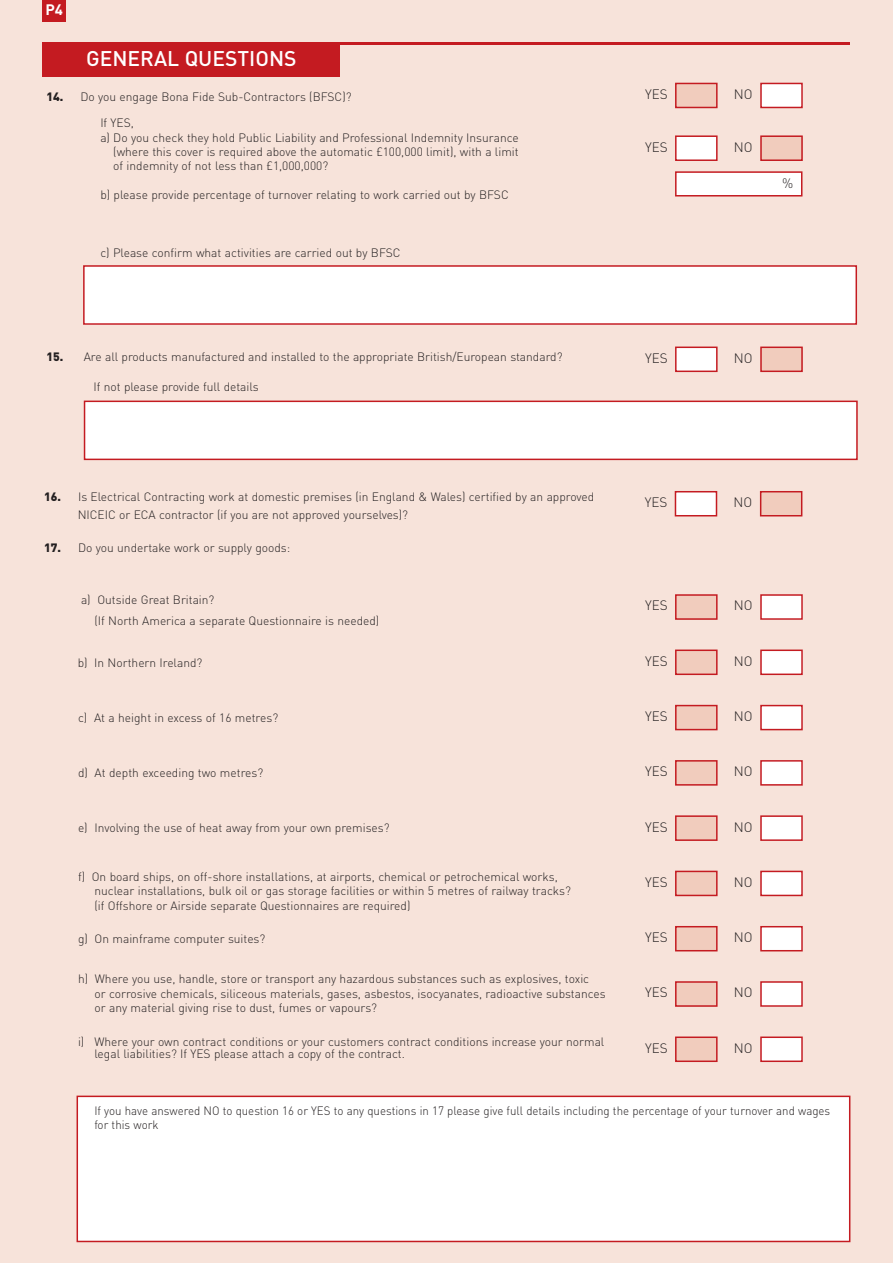
<style>
.page{position:relative;width:893px;height:1263px;background:#f7e3da}
.page>*{position:absolute;margin:0;border:0;box-sizing:border-box;transform-origin:0 0}
.t1{font:500 21px "DIN";color:#fff}
.t2{font:700 15px "DIN";color:#fff}
.t3{font:300 13.5px "DIN";color:#231f20}
.t4{font:300 12px/14.4px "DIN";color:#231f20}
.t5{font:300 12px/14.4px "DIN";color:#231f20;scale:.96 1}
.s1{font-weight:900}
</style>
<div class="page">
<div style="left:43px;top:43px;width:297px;height:34px;background:#c41b21"></div>
<hr style="left:43px;top:43px;width:807px;height:2px;background:#c41b21">
<div style="left:761px;top:595px;width:41px;height:24px;background:#fff"></div>
<div style="left:760px;top:594px;width:43px;height:26px;border:2px solid #c41b21"></div>
<div style="left:676px;top:595px;width:41px;height:24px;background:#f1ccbd"></div>
<div style="left:675px;top:594px;width:43px;height:26px;border:2px solid #c41b21"></div>
<div style="left:761px;top:650px;width:41px;height:24px;background:#fff"></div>
<div style="left:760px;top:649px;width:43px;height:26px;border:2px solid #c41b21"></div>
<div style="left:676px;top:650px;width:41px;height:24px;background:#f1ccbd"></div>
<div style="left:675px;top:649px;width:43px;height:26px;border:2px solid #c41b21"></div>
<div style="left:761px;top:705px;width:41px;height:25px;background:#fff"></div>
<div style="left:760px;top:705px;width:43px;height:25px;border:2px solid #c41b21"></div>
<div style="left:676px;top:705px;width:41px;height:25px;background:#f1ccbd"></div>
<div style="left:675px;top:705px;width:43px;height:25px;border:2px solid #c41b21"></div>
<div style="left:761px;top:761px;width:41px;height:24px;background:#fff"></div>
<div style="left:760px;top:760px;width:43px;height:26px;border:2px solid #c41b21"></div>
<div style="left:676px;top:761px;width:41px;height:24px;background:#f1ccbd"></div>
<div style="left:675px;top:760px;width:43px;height:26px;border:2px solid #c41b21"></div>
<div style="left:761px;top:816px;width:41px;height:24px;background:#fff"></div>
<div style="left:760px;top:815px;width:43px;height:26px;border:2px solid #c41b21"></div>
<div style="left:676px;top:816px;width:41px;height:24px;background:#f1ccbd"></div>
<div style="left:675px;top:815px;width:43px;height:26px;border:2px solid #c41b21"></div>
<div style="left:761px;top:871px;width:41px;height:24px;background:#fff"></div>
<div style="left:760px;top:871px;width:43px;height:25px;border:2px solid #c41b21"></div>
<div style="left:676px;top:871px;width:41px;height:24px;background:#f1ccbd"></div>
<div style="left:675px;top:871px;width:43px;height:25px;border:2px solid #c41b21"></div>
<div style="left:761px;top:927px;width:41px;height:24px;background:#fff"></div>
<div style="left:760px;top:926px;width:43px;height:25px;border:2px solid #c41b21"></div>
<div style="left:676px;top:927px;width:41px;height:24px;background:#f1ccbd"></div>
<div style="left:675px;top:926px;width:43px;height:25px;border:2px solid #c41b21"></div>
<div style="left:761px;top:982px;width:41px;height:24px;background:#fff"></div>
<div style="left:760px;top:981px;width:43px;height:26px;border:2px solid #c41b21"></div>
<div style="left:676px;top:982px;width:41px;height:24px;background:#f1ccbd"></div>
<div style="left:675px;top:981px;width:43px;height:26px;border:2px solid #c41b21"></div>
<div style="left:761px;top:1037px;width:41px;height:24px;background:#fff"></div>
<div style="left:760px;top:1036px;width:43px;height:26px;border:2px solid #c41b21"></div>
<div style="left:676px;top:1037px;width:41px;height:24px;background:#f1ccbd"></div>
<div style="left:675px;top:1036px;width:43px;height:26px;border:2px solid #c41b21"></div>
<div style="left:77px;top:1096px;width:773px;height:145px;background:#fff"></div>
<div style="left:77px;top:1095px;width:773px;height:147px;border:2px solid #c41b21"></div>
<div style="left:761px;top:347px;width:41px;height:24px;background:#f1ccbd"></div>
<div style="left:760px;top:347px;width:43px;height:25px;border:2px solid #c41b21"></div>
<div style="left:676px;top:347px;width:41px;height:24px;background:#fff"></div>
<div style="left:675px;top:347px;width:43px;height:25px;border:2px solid #c41b21"></div>
<div style="left:761px;top:83px;width:41px;height:24px;background:#fff"></div>
<div style="left:760px;top:83px;width:43px;height:25px;border:2px solid #c41b21"></div>
<div style="left:676px;top:83px;width:41px;height:24px;background:#f1ccbd"></div>
<div style="left:675px;top:83px;width:43px;height:25px;border:2px solid #c41b21"></div>
<div style="left:761px;top:136px;width:41px;height:24px;background:#f1ccbd"></div>
<div style="left:760px;top:135px;width:43px;height:26px;border:2px solid #c41b21"></div>
<div style="left:676px;top:136px;width:41px;height:24px;background:#fff"></div>
<div style="left:675px;top:135px;width:43px;height:26px;border:2px solid #c41b21"></div>
<div style="left:676px;top:172px;width:126px;height:24px;background:#fff"></div>
<div style="left:675px;top:171px;width:127px;height:25px;border:2px solid #c41b21"></div>
<div style="left:84px;top:266px;width:772px;height:58px;background:#fff"></div>
<div style="left:83px;top:265px;width:774px;height:60px;border:2px solid #c41b21"></div>
<div style="left:43px;top:0;width:23px;height:21px;background:#c41b21"></div>
<div style="left:761px;top:492px;width:41px;height:24px;background:#f1ccbd"></div>
<div style="left:760px;top:491px;width:42px;height:25px;border:2px solid #c41b21"></div>
<div style="left:675px;top:492px;width:41px;height:24px;background:#fff"></div>
<div style="left:675px;top:491px;width:42px;height:25px;border:2px solid #c41b21"></div>
<div style="left:85px;top:401px;width:772px;height:58px;background:#fff"></div>
<div style="left:84px;top:401px;width:774px;height:59px;border:2px solid #c41b21"></div>
<p class="t2" style="left:46px;top:1px;width:19px">P4</p>
<h1 class="t1" style="left:86px;top:46px;width:212px">GENERAL QUESTIONS</h1>
<p class="t4" style="left:100px;top:83px;width:253px;line-height:26.4px;text-indent:-54px"><span class="s1">14.</span> Do you engage Bona Fide Sub-Contractors (BFSC)?<br>If YES,</p>
<p class="t4" style="left:113px;top:130px;width:407px;text-align:justify;text-indent:-13px">a) Do you check they hold Public Liability and Professional Indemnity Insurance (where this cover is required above the automatic £100,000 limit), with a limit of indemnity of not less than £1,000,000?</p>
<p class="t4" style="left:100px;top:188px;width:410px">b) please provide percentage of turnover relating to work carried out by BFSC</p>
<p class="t4" style="left:100px;top:245px;width:302px">c) Please confirm what activities are carried out by BFSC</p>
<p class="t4" style="left:46px;top:350px;width:518px"><span class="s1">15.</span> Are all products manufactured and installed to the appropriate British/European standard?</p>
<p class="t4" style="left:93px;top:380px;width:167px">If not please provide full details</p>
<p class="t4" style="left:78px;top:488px;width:518px;line-height:18px;text-indent:-34px"><span class="s1">16.</span> Is Electrical Contracting work at domestic premises (in England &amp; Wales) certified by an approved<br>NICEIC or ECA contractor (if you are not approved yourselves)?</p>
<p class="t4" style="left:44px;top:540px;width:248px"><span class="s1">17.</span> Do you undertake work or supply goods:</p>
<p class="t4" style="left:94px;top:590px;width:286px;line-height:21px;text-indent:-13px">a) Outside Great Britain?<br>(If North America a separate Questionnaire is needed)</p>
<p class="t4" style="left:78px;top:656px;width:126px">b) In Northern Ireland?</p>
<p class="t4" style="left:78px;top:711px;width:202px">c) At a height in excess of 16 metres?</p>
<p class="t4" style="left:78px;top:766px;width:187px">d) At depth exceeding two metres?</p>
<p class="t4" style="left:78px;top:821px;width:313px">e) Involving the use of heat away from your own premises?</p>
<p class="t4" style="left:94px;top:869px;width:478px;text-indent:-16px">f) On board ships, on off-shore installations, at airports, chemical or petrochemical works, nuclear installations, bulk oil or gas storage facilities or within 5 metres of railway tracks? (if Offshore or Airside separate Questionnaires are required)</p>
<p class="t4" style="left:78px;top:931px;width:189px">g) On mainframe computer suites?</p>
<p class="t4" style="left:94px;top:972px;width:513px;text-indent:-16px">h) Where you use, handle, store or transport any hazardous substances such as explosives, toxic<br>or corrosive chemicals, siliceous materials, gases, asbestos, isocyanates, radioactive substances or any material giving rise to dust, fumes or vapours?</p>
<p class="t4" style="left:94px;top:1036px;width:511px;line-height:12px;text-indent:-16px">i) Where your own contract conditions or your customers contract conditions increase your normal legal liabilities? If YES please attach a copy of the contract.</p>
<p class="t3" style="left:645px;top:86px;width:24px">YES</p>
<p class="t3" style="left:734px;top:86px;width:20px">NO</p>
<p class="t3" style="left:645px;top:139px;width:24px">YES</p>
<p class="t3" style="left:734px;top:139px;width:20px">NO</p>
<p class="t3" style="left:782px;top:175px;width:13px">%</p>
<p class="t3" style="left:645px;top:350px;width:24px">YES</p>
<p class="t3" style="left:734px;top:350px;width:20px">NO</p>
<p class="t3" style="left:645px;top:495px;width:24px">YES</p>
<p class="t3" style="left:734px;top:495px;width:20px">NO</p>
<p class="t3" style="left:645px;top:598px;width:24px">YES</p>
<p class="t3" style="left:734px;top:598px;width:20px">NO</p>
<p class="t3" style="left:645px;top:653px;width:24px">YES</p>
<p class="t3" style="left:734px;top:653px;width:20px">NO</p>
<p class="t3" style="left:645px;top:708px;width:24px">YES</p>
<p class="t3" style="left:734px;top:708px;width:20px">NO</p>
<p class="t3" style="left:645px;top:764px;width:24px">YES</p>
<p class="t3" style="left:734px;top:764px;width:20px">NO</p>
<p class="t3" style="left:645px;top:819px;width:24px">YES</p>
<p class="t3" style="left:734px;top:819px;width:20px">NO</p>
<p class="t3" style="left:645px;top:874px;width:24px">YES</p>
<p class="t3" style="left:734px;top:874px;width:20px">NO</p>
<p class="t3" style="left:645px;top:929px;width:24px">YES</p>
<p class="t3" style="left:734px;top:929px;width:20px">NO</p>
<p class="t3" style="left:645px;top:985px;width:24px">YES</p>
<p class="t3" style="left:734px;top:985px;width:20px">NO</p>
<p class="t3" style="left:645px;top:1040px;width:24px">YES</p>
<p class="t3" style="left:734px;top:1040px;width:20px">NO</p>
<p class="t5" style="left:94px;top:1104px;width:768px">If you have answered NO to question 16 or YES to any questions in 17 please give full details including the percentage of your turnover and wages for this work</p>
</div>
